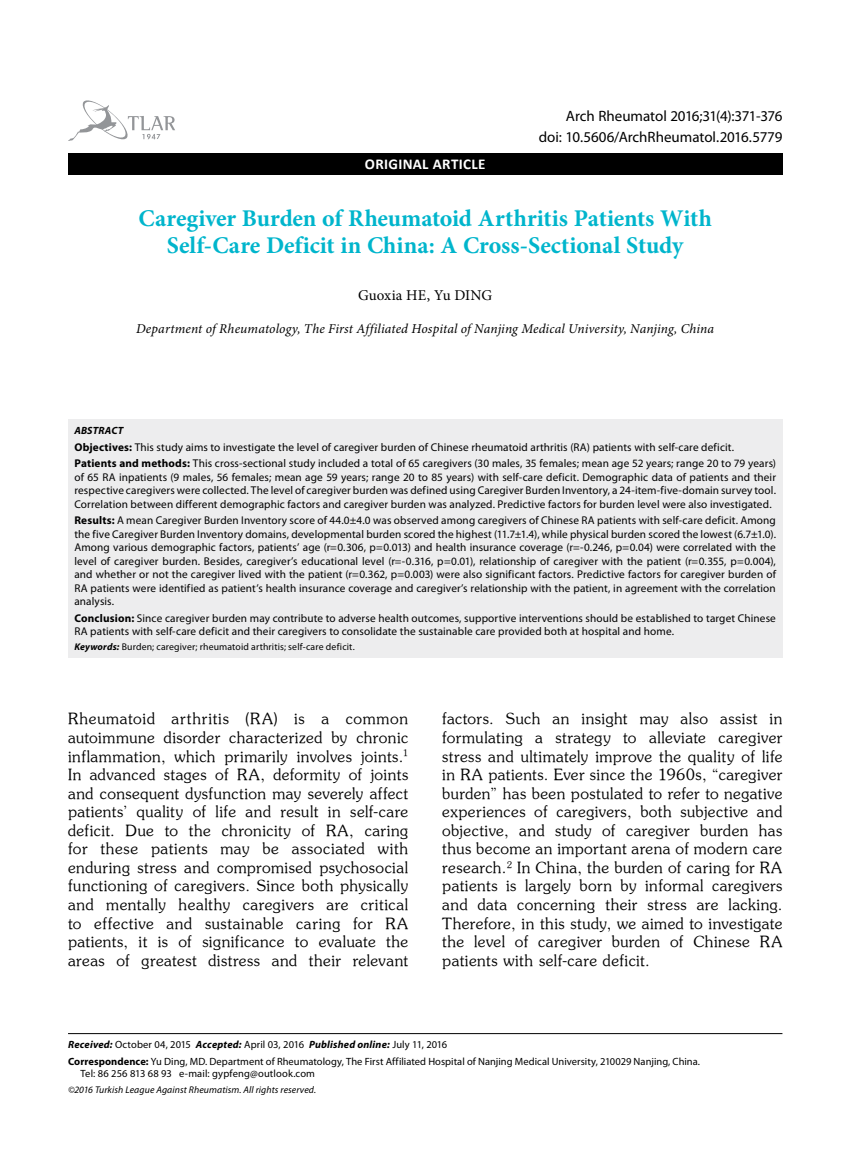
<style>
.page{position:relative;width:859px;height:1170px;background:#fff}
.page>*{position:absolute;margin:0;border:0;box-sizing:border-box;transform-origin:0 0}
.t1{font:700 24px/27px "Minion Pro";letter-spacing:-.005em;color:#00b5cc;text-align:center}
.t2{font:15.45px/18.6px "Souvenir Turk";letter-spacing:.03em;color:#000;text-align:justify}
.t3{font:15px "Myriad Pro";letter-spacing:-.005em;color:#000}
.t4{font:700 15px "Calibri";letter-spacing:.02em;color:#fff}
.t5{font:15px "Minion Pro";letter-spacing:-.005em;color:#000}
.t6{font:italic 13.5px "Minion Pro";letter-spacing:.005em;color:#000}
.t7{font:11.25px/13.5px "Myriad Pro";letter-spacing:.01em;color:#000}
.t8{font:10.5px/16.8px "Myriad Pro";letter-spacing:.005em;color:#000}
.t9{font:italic 700 10.5px "Myriad Pro";letter-spacing:.015em;color:#000}
.t10{font:9.75px "Myriad Pro";letter-spacing:.015em;color:#000}
.t11{font:italic 9.75px "Myriad Pro";letter-spacing:.01em;color:#000}
.s1{font-weight:700}
.s2{font-weight:700;font-style:italic}
</style>
<div class="page">
<div style="left:68px;top:153px;width:714px;height:21px;background:#000"></div>
<svg style="left:68px;top:100px;width:107px;height:41px"></svg>
<hr style="left:68px;top:1033px;width:714px;height:1px;background:#000">
<div style="left:68px;top:419px;width:714px;height:239px;background:#ededee"></div>
<h3 class="t3" style="left:566px;top:107px;width:218px">Arch Rheumatol 2016;31(4):371-376</h3>
<h3 class="t4" style="left:365px;top:153px;width:122px">ORIGINAL ARTICLE</h3>
<h3 class="t3" style="left:539px;top:127px;width:245px">doi: 10.5606/ArchRheumatol.2016.5779</h3>
<h1 class="t1" style="left:139px;top:204px;width:575px">Caregiver Burden of Rheumatoid Arthritis Patients With<br>Self-Care Deficit in China: A Cross-Sectional Study</h1>
<h3 class="t5" style="left:358px;top:285px;width:136px">Guoxia HE, Yu DING</h3>
<p class="t6" style="left:136px;top:319px;width:579px">Department of Rheumatology, The First Affiliated Hospital of Nanjing Medical University, Nanjing, China</p>
<p class="t9" style="left:74px;top:424px;width:50px">ABSTRACT</p>
<p class="t7" style="left:74px;top:438px;width:703px;line-height:16.5px"><span class="s1">Objectives:</span> This study aims to investigate the level of caregiver burden of Chinese rheumatoid arthritis (RA) patients with self-care deficit.<br><span class="s1">Patients and methods:</span> This cross-sectional study included a total of 65 caregivers (30 males, 35 females; mean age 52 years; range 20 to 79 years)</p>
<p class="t7" style="left:74px;top:470px;width:703px;text-align:justify">of 65 RA inpatients (9 males, 56 females; mean age 59 years; range 20 to 85 years) with self-care deficit. Demographic data of patients and their respective caregivers were collected. The level of caregiver burden was defined using Caregiver Burden Inventory, a 24-item-five-domain survey tool.<br>Correlation between different demographic factors and caregiver burden was analyzed. Predictive factors for burden level were also investigated.</p>
<p class="t7" style="left:74px;top:513px;width:703px;text-align:justify"><span class="s1">Results:</span> A mean Caregiver Burden Inventory score of 44.0±4.0 was observed among caregivers of Chinese RA patients with self-care deficit. Among the five Caregiver Burden Inventory domains, developmental burden scored the highest (11.7±1.4), while physical burden scored the lowest (6.7±1.0).<br>Among various demographic factors, patients’ age (r=0.306, p=0.013) and health insurance coverage (r=-0.246, p=0.04) were correlated with the level of caregiver burden. Besides, caregiver’s educational level (r=-0.316, p=0.01), relationship of caregiver with the patient (r=0.355, p=0.004), and whether or not the caregiver lived with the patient (r=0.362, p=0.003) were also significant factors. Predictive factors for caregiver burden of RA patients were identified as patient’s health insurance coverage and caregiver’s relationship with the patient, in agreement with the correlation analysis.</p>
<p class="t7" style="left:74px;top:611px;width:703px"><span class="s1">Conclusion:</span> Since caregiver burden may contribute to adverse health outcomes, supportive interventions should be established to target Chinese<br>RA patients with self-care deficit and their caregivers to consolidate the sustainable care provided both at hospital and home.</p>
<p class="t10" style="left:74px;top:640px;width:282px"><span class="s2">Keywords:</span> Burden; caregiver; rheumatoid arthritis; self-care deficit.</p>
<p class="t2" style="left:68px;top:709px;width:342px">Rheumatoid arthritis (RA) is a common autoimmune disorder characterized by chronic inflammation, which primarily involves joints.<sup>1<br></sup>In advanced stages of RA, deformity of joints and consequent dysfunction may severely affect patients’ quality of life and result in self-care deficit. Due to the chronicity of RA, caring for these patients may be associated with enduring stress and compromised psychosocial functioning of caregivers. Since both physically and mentally healthy caregivers are critical to effective and sustainable caring for RA patients, it is of significance to evaluate the areas of greatest distress and their relevant</p>
<p class="t2" style="left:442px;top:709px;width:342px">factors. Such an insight may also assist in formulating a strategy to alleviate caregiver stress and ultimately improve the quality of life in RA patients. Ever since the 1960s, “caregiver burden” has been postulated to refer to negative experiences of caregivers, both subjective and objective, and study of caregiver burden has thus become an important arena of modern care research.<sup>2</sup> In China, the burden of caring for RA patients is largely born by informal caregivers and data concerning their stress are lacking.<br>Therefore, in this study, we aimed to investigate the level of caregiver burden of Chinese RA patients with self-care deficit.</p>
<p class="t8" style="left:68px;top:1035px;width:634px"><span class="s2">Received:</span> October 04, 2015 <span class="s2">Accepted:</span> April 03, 2016 <span class="s2">Published online:</span> July 11, 2016<br><span class="s1">Correspondence:</span> Yu Ding, MD. Department of Rheumatology, The First Affiliated Hospital of Nanjing Medical University, 210029 Nanjing, China.</p>
<p class="t8" style="left:81px;top:1065px;width:236px">Tel: 86 256 813 68 93 e-mail: gypfeng@outlook.com</p>
<p class="t11" style="left:68px;top:1083px;width:250px">©2016 Turkish League Against Rheumatism. All rights reserved.</p>
</div>
